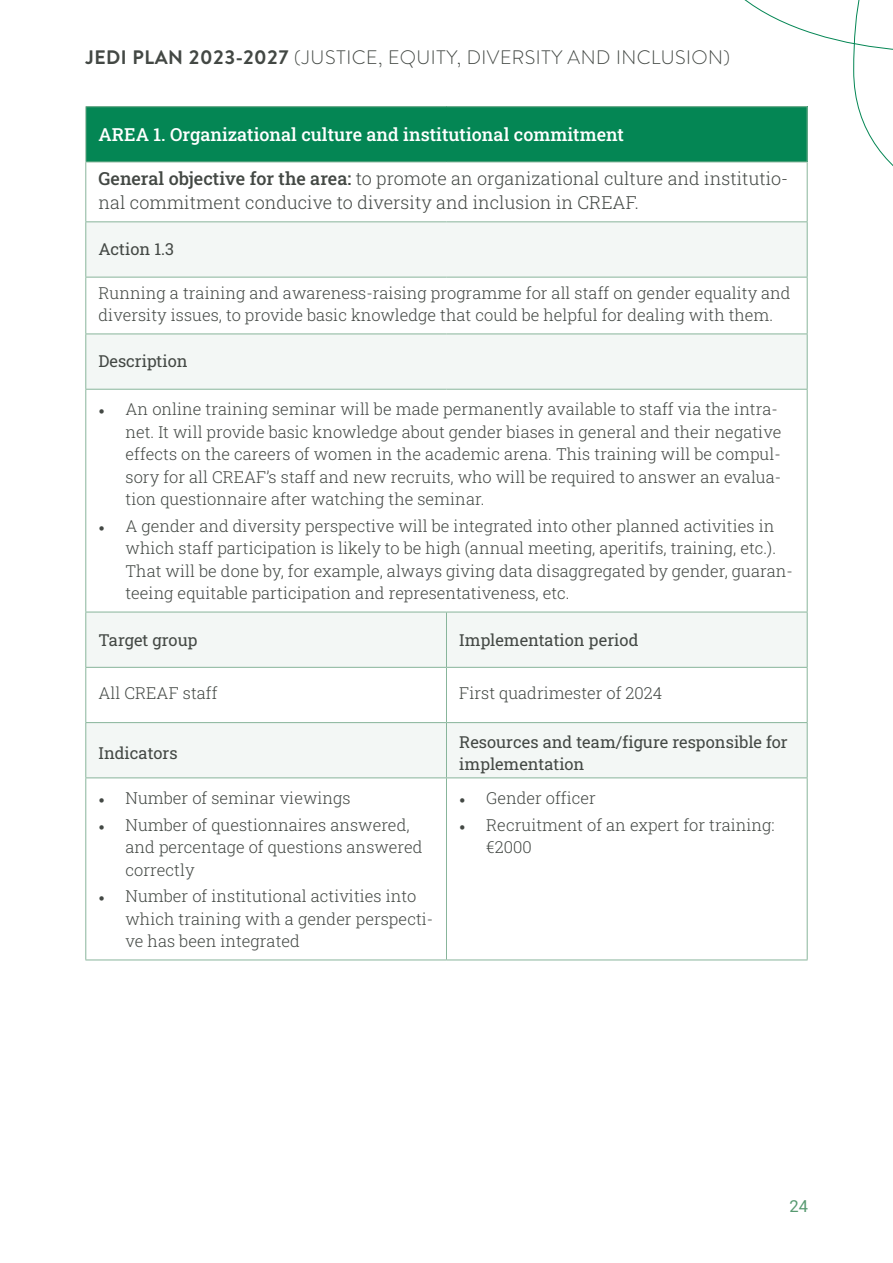
<style>
.page{position:relative;width:893px;height:1263px;background:#fff}
.page>*{position:absolute;margin:0;border:0;box-sizing:border-box;transform-origin:0 0}
.t1{font:300 19.5px "Brandon Text";letter-spacing:.025em;color:#434844}
.t2{font:300 18px/24px "Roboto Slab";color:#434844}
.t3{font:500 18px "Roboto Slab";color:#fff}
.t4{font:300 16.5px/22.5px "Roboto Slab";color:#434844}
.t5{font:16.5px/22.5px "Roboto Slab";color:#434844}
.t6{font:16.5px "Roboto";color:#579a71}
.s1{font-weight:700}
.s2{font-weight:500}
.s3{font-family:"Minion Pro";font-weight:400}
</style>
<div class="page">
<svg style="left:744px;top:0;width:149px;height:222px"></svg>
<div style="left:86px;top:107px;width:721px;height:55px;background:#048654"></div>
<svg style="left:86px;top:222px;width:721px;height:555px"></svg>
<hr style="left:85px;top:106px;width:361px;height:1px;background:#88b59b">
<hr style="left:85px;top:107px;width:1px;height:55px;background:#88b59b">
<hr style="left:446px;top:106px;width:361px;height:1px;background:#88b59b">
<hr style="left:807px;top:107px;width:1px;height:55px;background:#88b59b">
<hr style="left:85px;top:162px;width:361px;height:1px;background:#88b59b">
<hr style="left:85px;top:162px;width:1px;height:59px;background:#88b59b">
<hr style="left:446px;top:162px;width:361px;height:1px;background:#88b59b">
<hr style="left:807px;top:162px;width:1px;height:59px;background:#88b59b">
<hr style="left:85px;top:221px;width:361px;height:1px;background:#88b59b">
<hr style="left:85px;top:222px;width:1px;height:55px;background:#88b59b">
<hr style="left:446px;top:221px;width:361px;height:1px;background:#88b59b">
<hr style="left:807px;top:222px;width:1px;height:55px;background:#88b59b">
<hr style="left:85px;top:277px;width:361px;height:1px;background:#88b59b">
<hr style="left:85px;top:277px;width:1px;height:57px;background:#88b59b">
<hr style="left:446px;top:277px;width:361px;height:1px;background:#88b59b">
<hr style="left:807px;top:277px;width:1px;height:57px;background:#88b59b">
<hr style="left:85px;top:334px;width:361px;height:1px;background:#88b59b">
<hr style="left:85px;top:334px;width:1px;height:55px;background:#88b59b">
<hr style="left:446px;top:334px;width:361px;height:1px;background:#88b59b">
<hr style="left:807px;top:334px;width:1px;height:55px;background:#88b59b">
<hr style="left:85px;top:389px;width:361px;height:1px;background:#88b59b">
<hr style="left:85px;top:390px;width:1px;height:222px;background:#88b59b">
<hr style="left:446px;top:389px;width:361px;height:1px;background:#88b59b">
<hr style="left:807px;top:390px;width:1px;height:222px;background:#88b59b">
<hr style="left:85px;top:612px;width:361px;height:1px;background:#88b59b">
<hr style="left:85px;top:612px;width:1px;height:55px;background:#88b59b">
<hr style="left:446px;top:612px;width:361px;height:1px;background:#88b59b">
<hr style="left:446px;top:612px;width:1px;height:55px;background:#88b59b">
<hr style="left:807px;top:612px;width:1px;height:55px;background:#88b59b">
<hr style="left:85px;top:667px;width:361px;height:1px;background:#88b59b">
<hr style="left:85px;top:668px;width:1px;height:54px;background:#88b59b">
<hr style="left:446px;top:667px;width:361px;height:1px;background:#88b59b">
<hr style="left:446px;top:668px;width:1px;height:54px;background:#88b59b">
<hr style="left:807px;top:668px;width:1px;height:54px;background:#88b59b">
<hr style="left:85px;top:722px;width:361px;height:1px;background:#88b59b">
<hr style="left:85px;top:723px;width:1px;height:54px;background:#88b59b">
<hr style="left:446px;top:722px;width:361px;height:1px;background:#88b59b">
<hr style="left:446px;top:723px;width:1px;height:54px;background:#88b59b">
<hr style="left:807px;top:723px;width:1px;height:54px;background:#88b59b">
<hr style="left:85px;top:777px;width:361px;height:1px;background:#88b59b">
<hr style="left:85px;top:778px;width:1px;height:181px;background:#88b59b">
<hr style="left:446px;top:777px;width:361px;height:1px;background:#88b59b">
<hr style="left:446px;top:778px;width:1px;height:181px;background:#88b59b">
<hr style="left:807px;top:778px;width:1px;height:181px;background:#88b59b">
<hr style="left:85px;top:959px;width:361px;height:1px;background:#88b59b">
<hr style="left:446px;top:959px;width:361px;height:1px;background:#88b59b">
<p class="t1" style="left:85px;top:44px;width:647px"><span class="s1">JEDI PLAN 2023-2027</span> (JUSTICE, EQUITY, DIVERSITY AND INCLUSION)</p>
<p class="t3" style="left:99px;top:122px;width:527px">AREA 1. Organizational culture and institutional commitment</p>
<p class="t2" style="left:99px;top:166px;width:691px"><span class="s2">General objective for the area:</span> to promote an organizational culture and institutio&shy;nal commitment conducive to diversity and inclusion in CREAF.</p>
<p class="t5" style="left:99px;top:238px;width:77px">Action 1.3</p>
<p class="t4" style="left:99px;top:281px;width:694px">Running a training and awareness-raising programme for all staff on gender equality and diversity issues, to provide basic knowledge that could be helpful for dealing with them.</p>
<p class="t5" style="left:99px;top:350px;width:91px">Description</p>
<p class="t4" style="left:126px;top:397px;width:657px;text-indent:-27px"><span class="s3">•</span> An online training seminar will be made permanently available to staff via the intra&shy;net. It will provide basic knowledge about gender biases in general and their negative effects on the careers of women in the academic arena. This training will be compul&shy;sory for all CREAF’s staff and new recruits, who will be required to answer an evalua&shy;tion questionnaire after watching the seminar.</p>
<p class="t4" style="left:126px;top:514px;width:669px;text-indent:-27px"><span class="s3">•</span> A gender and diversity perspective will be integrated into other planned activities in which staff participation is likely to be high (annual meeting, aperitifs, training, etc.).<br>That will be done by, for example, always giving data disaggregated by gender, guaran&shy;teeing equitable participation and representativeness, etc.</p>
<p class="t5" style="left:99px;top:628px;width:100px">Target group</p>
<p class="t5" style="left:459px;top:628px;width:181px">Implementation period</p>
<p class="t4" style="left:99px;top:682px;width:120px">All CREAF staff</p>
<p class="t4" style="left:459px;top:682px;width:205px">First quadrimester of 2024</p>
<p class="t5" style="left:99px;top:741px;width:81px">Indicators</p>
<p class="t5" style="left:459px;top:730px;width:330px">Resources and team/figure responsible for implementation</p>
<p class="t4" style="left:99px;top:786px;width:254px"><span class="s3">•</span> Number of seminar viewings</p>
<p class="t4" style="left:126px;top:813px;width:299px;text-indent:-27px"><span class="s3">•</span> Number of questionnaires answered, and percentage of questions answered correctly</p>
<p class="t4" style="left:126px;top:885px;width:309px;text-indent:-27px"><span class="s3">•</span> Number of institutional activities into which training with a gender perspecti&shy;ve has been integrated</p>
<p class="t4" style="left:459px;top:786px;width:138px"><span class="s3">•</span> Gender officer</p>
<p class="t4" style="left:486px;top:813px;width:290px;text-indent:-27px"><span class="s3">•</span> Recruitment of an expert for training: €2000</p>
<p class="t6" style="left:789px;top:1194px;width:20px">24</p>
</div>
